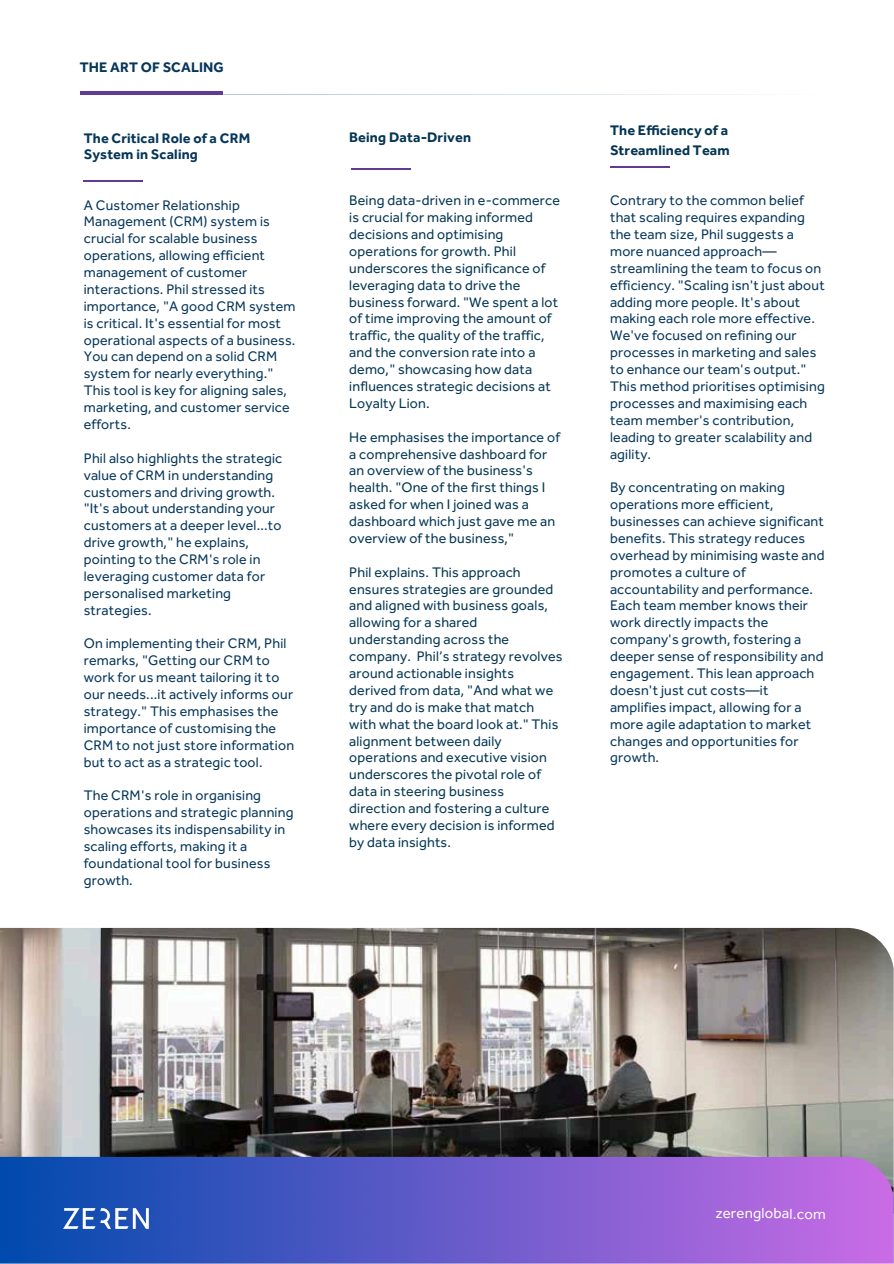
<style>
.page{position:relative;width:894px;height:1264px;background:#fff}
.page>*{position:absolute;margin:0;border:0;box-sizing:border-box;transform-origin:0 0}
.t1{font:15px "Effra Trial";letter-spacing:.005em;color:#fff}
.t2{font:14.25px/16.8px "Effra Trial";letter-spacing:.01em;color:#06365a}
.t3{font:14.25px/16.8px "Effra Trial";letter-spacing:.01em;color:#043652}
.t4{font:700 14.25px/16.8px "Effra Trial";letter-spacing:.01em;color:#06365a}
.t5{font:700 14.25px/19.2px "Effra Trial";letter-spacing:.01em;color:#043652}
</style>
<div class="page">
<img style="left:0;top:927px;width:893px;height:229px">
<hr style="left:84px;top:180px;width:59px;height:1px;background:#623a94">
<hr style="left:352px;top:168px;width:59px;height:2px;background:#623a94">
<hr style="left:81px;top:94px;width:753px;height:1px;background:#004d84">
<hr style="left:81px;top:91px;width:141px;height:3px;background:#623a94">
<svg style="left:0;top:1156px;width:893px;height:107px"></svg>
<svg style="left:63px;top:1208px;width:86px;height:20px"></svg>
<hr style="left:610px;top:167px;width:59px;height:1px;background:#623a94">
<h2 class="t4" style="left:80px;top:59px;width:146px">THE ART OF SCALING</h2>
<h2 class="t4" style="left:84px;top:129px;width:168px">The Critical Role of a CRM<br>System in Scaling</h2>
<h2 class="t2" style="left:84px;top:196px;width:213px">A Customer Relationship<br>Management (CRM) system is crucial for scalable business operations, allowing efficient management of customer interactions. Phil stressed its importance, "A good CRM system is critical. It's essential for most operational aspects of a business.<br>You can depend on a solid CRM system for nearly everything."<br>This tool is key for aligning sales, marketing, and customer service efforts.</h2>
<p class="t2" style="left:84px;top:449px;width:200px">Phil also highlights the strategic value of CRM in understanding customers and driving growth. "It's about understanding your customers at a deeper level...to drive growth," he explains, pointing to the CRM's role in leveraging customer data for personalised marketing strategies.</p>
<p class="t2" style="left:84px;top:635px;width:212px">On implementing their CRM, Phil remarks, "Getting our CRM to work for us meant tailoring it to our needs...it actively informs our strategy." This emphasises the importance of customising the<br>CRM to not just store information but to act as a strategic tool.</p>
<p class="t2" style="left:84px;top:787px;width:211px">The CRM's role in organising operations and strategic planning showcases its indispensability in scaling efforts, making it a foundational tool for business growth.</p>
<p class="t5" style="left:349px;top:128px;width:123px">Being Data-Driven</p>
<p class="t3" style="left:349px;top:192px;width:212px">Being data-driven in e-commerce is crucial for making informed decisions and optimising operations for growth. Phil underscores the significance of leveraging data to drive the business forward. "We spent a lot of time improving the amount of traffic, the quality of the traffic, and the conversion rate into a demo," showcasing how data influences strategic decisions at<br>Loyalty Lion.</p>
<p class="t3" style="left:349px;top:428px;width:212px">He emphasises the importance of a comprehensive dashboard for an overview of the business's health. "One of the first things I asked for when I joined was a dashboard which just gave me an overview of the business,"</p>
<p class="t3" style="left:349px;top:563px;width:215px">Phil explains. This approach ensures strategies are grounded and aligned with business goals, allowing for a shared understanding across the company. Phil’s strategy revolves around actionable insights derived from data, "And what we try and do is make that match with what the board look at." This alignment between daily operations and executive vision underscores the pivotal role of data in steering business direction and fostering a culture where every decision is informed by data insights.</p>
<p class="t5" style="left:610px;top:121px;width:121px">The Efficiency of a<br>Streamlined Team</p>
<p class="t2" style="left:610px;top:192px;width:216px">Contrary to the common belief that scaling requires expanding the team size, Phil suggests a more nuanced approach— streamlining the team to focus on efficiency. "Scaling isn't just about adding more people. It's about making each role more effective.<br>We've focused on refining our processes in marketing and sales to enhance our team's output."<br>This method prioritises optimising processes and maximising each team member's contribution, leading to greater scalability and agility.</p>
<p class="t2" style="left:610px;top:479px;width:216px">By concentrating on making operations more efficient, businesses can achieve significant benefits. This strategy reduces overhead by minimising waste and promotes a culture of accountability and performance.<br>Each team member knows their work directly impacts the company's growth, fostering a deeper sense of responsibility and engagement. This lean approach doesn't just cut costs—it amplifies impact, allowing for a more agile adaptation to market changes and opportunities for growth.</p>
<p class="t1" style="left:715px;top:1204px;width:112px">zerenglobal.com</p>
</div>
